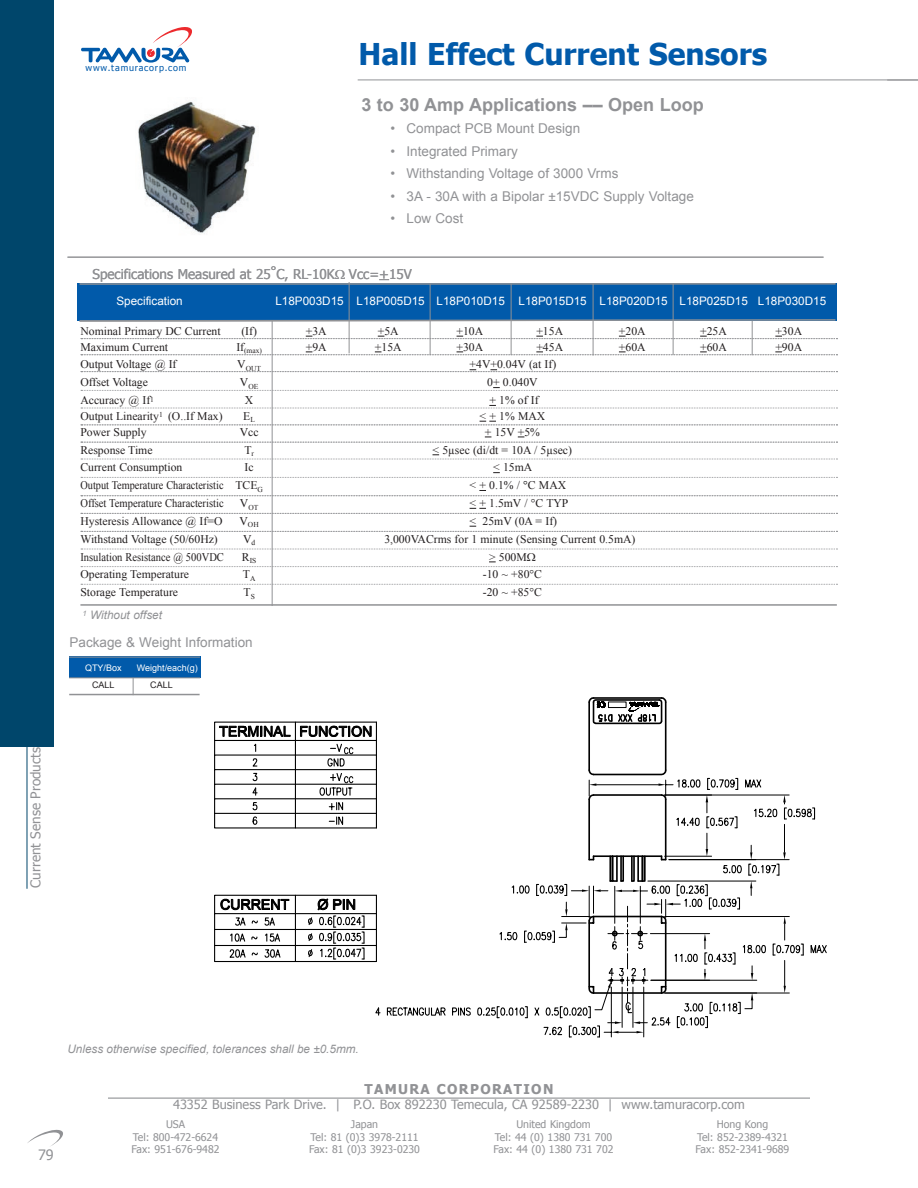
<style>
.page{position:relative;width:918px;height:1188px;background:#fff}
.page>*{position:absolute;margin:0;border:0;box-sizing:border-box;transform-origin:0 0}
.t1{font:700 30px "Tahoma";color:#015aaa}
.t2{font:700 18px "Arial";color:#919295}
.t3{font:14.25px "Tahoma";color:#919295}
.t4{font:13.5px "Arial";color:#919295}
.t5{font:13.5px "Tahoma";color:#919295}
.t6{font:700 13.5px "Tahoma";letter-spacing:.1em;color:#919295}
.t7{font:12.75px "Tahoma";color:#919295}
.t8{font:11.7px "Times New Roman";color:#231f20}
.t9{font:11.7px "Arial";color:#fff}
.t10{font:italic 11.7px "Arial";color:#919295}
.t11{font:11.7px "Times New Roman";color:#231f20;scale:.9 1}
.t12{font:11.7px "Times New Roman";color:#231f20;scale:.88 1}
.t13{font:10.5px/12.6px "Tahoma";color:#919295;text-align:center}
.t14{font:9px "Arial";color:#fff}
.t15{font:9px "Tahoma";letter-spacing:.09em;color:#015aaa}
.t16{font:9px "Arial";color:#231f20}
.t17{font:7.5px "Times New Roman";color:#231f20}
.s1{color:#000}
</style>
<div class="page">
<hr style="left:108px;top:1098px;width:702px;height:1px;background:#919295">
<hr style="left:358px;top:80px;width:560px;height:1px;background:#919295">
<div style="left:0;top:0;width:34px;height:746px;background:#00466b"></div>
<div style="left:7px;top:0;width:47px;height:746px;background:#00466b"></div>
<hr style="left:27px;top:0;width:1px;height:889px;background:#00466b">
<img style="left:138px;top:101px;width:118px;height:133px">
<hr style="left:80px;top:604px;width:757px;height:2px;background:#919295">
<hr style="left:272px;top:284px;width:1px;height:322px;background:#919295">
<hr style="left:752px;top:284px;width:1px;height:71px;background:#919295">
<svg style="left:81px;top:455px;width:756px;height:5px"></svg>
<hr style="left:68px;top:257px;width:756px;height:1px;background:#919295">
<div style="left:78px;top:283px;width:759px;height:38px;background:#015aaa"></div>
<svg style="left:79px;top:318px;width:757px;height:4px"></svg>
<hr style="left:80px;top:283px;width:756px;height:2px;background:#919295">
<hr style="left:349px;top:282px;width:1px;height:71px;background:#919295">
<hr style="left:511px;top:284px;width:1px;height:71px;background:#919295">
<hr style="left:430px;top:284px;width:1px;height:71px;background:#919295">
<hr style="left:673px;top:284px;width:1px;height:71px;background:#919295">
<hr style="left:593px;top:284px;width:1px;height:72px;background:#919295">
<svg style="left:81px;top:352px;width:756px;height:3px"></svg>
<svg style="left:81px;top:336px;width:756px;height:3px"></svg>
<svg style="left:81px;top:369px;width:756px;height:3px"></svg>
<svg style="left:81px;top:387px;width:756px;height:4px"></svg>
<svg style="left:81px;top:405px;width:756px;height:4px"></svg>
<svg style="left:81px;top:421px;width:756px;height:5px"></svg>
<svg style="left:81px;top:437px;width:756px;height:6px"></svg>
<svg style="left:81px;top:472px;width:756px;height:6px"></svg>
<svg style="left:81px;top:490px;width:756px;height:6px"></svg>
<svg style="left:81px;top:508px;width:756px;height:6px"></svg>
<svg style="left:81px;top:526px;width:756px;height:6px"></svg>
<svg style="left:81px;top:584px;width:756px;height:1px"></svg>
<hr style="left:69px;top:694px;width:131px;height:1px;background:#919295">
<hr style="left:133px;top:657px;width:1px;height:38px;background:#919295">
<div style="left:69px;top:656px;width:131px;height:22px;background:#015aaa"></div>
<hr style="left:69px;top:657px;width:131px;height:1px;background:#919295">
<hr style="left:69px;top:677px;width:131px;height:1px;background:#919295">
<svg style="left:214px;top:697px;width:613px;height:340px"></svg>
<svg style="left:81px;top:27px;width:111px;height:36px"></svg>
<svg style="left:27px;top:1129px;width:36px;height:17px"></svg>
<svg style="left:81px;top:549px;width:756px;height:18px"></svg>
<p class="t5" style="left:26px;top:888px;width:142px;rotate:-90deg">Current Sense Products</p>
<p class="t15" style="left:86px;top:61px;width:102px">www.tamuracorp.com</p>
<h1 class="t1" style="left:359px;top:33px;width:410px">Hall Effect Current Sensors</h1>
<h2 class="t2" style="left:361px;top:92px;width:344px">3 to 30 Amp Applications –– Open Loop</h2>
<p class="t4" style="left:390px;top:119px;width:191px">• Compact PCB Mount Design</p>
<p class="t4" style="left:390px;top:142px;width:129px">• Integrated Primary</p>
<p class="t4" style="left:390px;top:164px;width:229px">• Withstanding Voltage of 3000 Vrms</p>
<p class="t4" style="left:390px;top:187px;width:305px">• 3A - 30A with a Bipolar ±15VDC Supply Voltage</p>
<p class="t4" style="left:390px;top:209px;width:74px">• Low Cost</p>
<p class="t5" style="left:92px;top:265px;width:321px">Specifications Measured at 25<sup>°</sup>C, RL-10K Vcc=+15V</p>
<p class="t9" style="left:116px;top:293px;width:68px">Specification</p>
<p class="t9" style="left:275px;top:293px;width:552px">L18P003D15 L18P005D15 L18P010D15 L18P015D15 L18P020D15 L18P025D15 L18P030D15</p>
<p class="t9" style="left:755px;top:293px;width:70px">L10P025D15</p>
<p class="t9" style="left:283px;top:293px;width:70px">L07P 03D15</p>
<p class="t9" style="left:376px;top:293px;width:70px">L 7P005D15</p>
<p class="t9" style="left:468px;top:293px;width:70px">L07P010D 5</p>
<p class="t9" style="left:567px;top:293px;width:70px">L07P015D15</p>
<p class="t9" style="left:661px;top:293px;width:70px">L07P020D15</p>
<p class="t8" style="left:80px;top:323px;width:142px">Nominal Primary DC Current</p>
<p class="t8" style="left:241px;top:323px;width:17px">(If)</p>
<p class="t8" style="left:306px;top:323px;width:22px">+3A</p>
<p class="t8" style="left:378px;top:323px;width:22px">+5A</p>
<p class="t8" style="left:457px;top:323px;width:28px">+10A</p>
<p class="t8" style="left:536px;top:323px;width:28px">+15A</p>
<p class="t8" style="left:619px;top:323px;width:28px">+20A</p>
<p class="t8" style="left:700px;top:323px;width:28px">+25A</p>
<p class="t8" style="left:775px;top:323px;width:28px">+30A</p>
<p class="t8" style="left:80px;top:339px;width:89px">Maximum Current</p>
<p class="t17" style="left:236px;top:346px;width:27px"><sup>If</sup>(max)</p>
<p class="t8" style="left:306px;top:339px;width:22px">+9A</p>
<p class="t8" style="left:375px;top:339px;width:28px">+15A</p>
<p class="t8" style="left:457px;top:339px;width:28px">+30A</p>
<p class="t8" style="left:536px;top:339px;width:28px">+45A</p>
<p class="t8" style="left:619px;top:339px;width:28px">+60A</p>
<p class="t8" style="left:700px;top:339px;width:28px">+60A</p>
<p class="t8" style="left:775px;top:339px;width:28px">+90A</p>
<p class="t8" style="left:80px;top:357px;width:98px">Output Voltage @ If</p>
<p class="t17" style="left:237px;top:363px;width:25px"><sup>V</sup>OUT</p>
<p class="t8" style="left:470px;top:357px;width:88px">+4V+0.04V (at If)</p>
<p class="t8" style="left:80px;top:375px;width:69px">Offset Voltage</p>
<p class="t17" style="left:240px;top:381px;width:20px"><sup>V</sup>OE</p>
<p class="t8" style="left:487px;top:375px;width:52px">0+ 0.040V</p>
<p class="t8" style="left:80px;top:392px;width:75px">Accuracy @ If<sup>1</sup></p>
<p class="t8" style="left:245px;top:392px;width:10px">X</p>
<p class="t8" style="left:489px;top:392px;width:51px">+ 1% of If</p>
<p class="t8" style="left:80px;top:408px;width:144px">Output Linearity<sup>1</sup> (O..If Max)</p>
<p class="t8" style="left:243px;top:408px;width:13px">E<sub>L</sub></p>
<p class="t8" style="left:480px;top:408px;width:67px">&lt; + 1% MAX</p>
<p class="t8" style="left:80px;top:424px;width:68px">Power Supply</p>
<p class="t8" style="left:240px;top:424px;width:20px">Vcc</p>
<p class="t8" style="left:485px;top:424px;width:57px">+ 15V +5%</p>
<p class="t8" style="left:80px;top:442px;width:74px">Response Time</p>
<p class="t8" style="left:244px;top:442px;width:11px">T<sub>r</sub></p>
<p class="t8" style="left:433px;top:442px;width:141px">&lt; 5µsec (di/dt = 10A / 5µsec)</p>
<p class="t8" style="left:80px;top:460px;width:104px">Current Consumption</p>
<p class="t8" style="left:245px;top:460px;width:11px">Ic</p>
<p class="t8" style="left:493px;top:460px;width:41px">&lt; 15mA</p>
<p class="t12" style="left:80px;top:477px;width:209px">Output Temperature Characteristic TCE<sub>G</sub></p>
<p class="t8" style="left:470px;top:477px;width:98px">&lt; + 0.1% / <span class="s1">°</span>C MAX</p>
<p class="t11" style="left:80px;top:495px;width:161px">Offset Temperature Characteristic</p>
<p class="t17" style="left:240px;top:502px;width:20px"><sup>V</sup>OT</p>
<p class="t8" style="left:470px;top:495px;width:100px">&lt; + 1.5mV / °C TYP</p>
<p class="t8" style="left:80px;top:513px;width:144px">Hysteresis Allowance @ If=O</p>
<p class="t17" style="left:240px;top:520px;width:21px"><sup>V</sup>OH</p>
<p class="t8" style="left:470px;top:513px;width:89px">&lt; 25mV (0A = If)</p>
<p class="t8" style="left:80px;top:531px;width:139px">Withstand Voltage (50/60Hz)</p>
<p class="t8" style="left:243px;top:531px;width:14px">V<sub>d</sub></p>
<p class="t8" style="left:384px;top:531px;width:253px">3 ,000VACrms for 1 minute (Sensing Current 0.5mA)</p>
<p class="t11" style="left:80px;top:549px;width:161px">Insulation Resistance @ 500VDC</p>
<p class="t17" style="left:242px;top:556px;width:16px"><sup>R</sup>IS</p>
<p class="t8" style="left:489px;top:549px;width:39px">&gt; 500M</p>
<p class="t8" style="left:80px;top:567px;width:110px">Operating Temperature</p>
<p class="t8" style="left:243px;top:567px;width:14px">T<sub>A</sub></p>
<p class="t8" style="left:483px;top:567px;width:61px">-10 ~ +80°C</p>
<p class="t8" style="left:80px;top:585px;width:99px">Storage Temperature</p>
<p class="t8" style="left:244px;top:585px;width:13px">T<sub>S</sub></p>
<p class="t8" style="left:483px;top:585px;width:61px">-20 ~ +85°C</p>
<p class="t10" style="left:83px;top:607px;width:81px"><sup>1</sup> Without offset</p>
<p class="t4" style="left:70px;top:634px;width:185px">Package &amp; Weight Information</p>
<p class="t16" style="left:92px;top:678px;width:24px">CALL</p>
<p class="t16" style="left:150px;top:678px;width:24px">CALL</p>
<p class="t14" style="left:85px;top:662px;width:38px">QTY/Box</p>
<p class="t14" style="left:137px;top:662px;width:62px">Weight/each(g)</p>
<p class="t3" style="left:38px;top:1145px;width:17px">79</p>
<p class="t10" style="left:68px;top:1041px;width:293px">Unless otherwise specified, tolerances shall be ±0.5mm.</p>
<p class="t6" style="left:365px;top:1079px;width:190px">TAMURA CORPORATION</p>
<p class="t7" style="left:173px;top:1096px;width:573px">43352 Business Park Drive. | P.O. Box 892230 Temecula, CA 92589-2230 | www.tamuracorp.com</p>
<p class="t13" style="left:132px;top:1118px;width:89px">USA<br>Tel: 800-472-6624<br>Fax: 951-676-9482</p>
<p class="t13" style="left:309px;top:1118px;width:112px">Japan<br>Tel: 81 (0)3 3978-2111<br>Fax: 81 (0)3 3923-0230</p>
<p class="t13" style="left:493px;top:1118px;width:122px">United Kingdom<br>Tel: 44 (0) 1380 731 700<br>Fax: 44 (0) 1380 731 702</p>
<p class="t13" style="left:696px;top:1118px;width:95px">Hong Kong<br>Tel: 852-2389-4321<br>Fax: 852-2341-9689</p>
</div>
